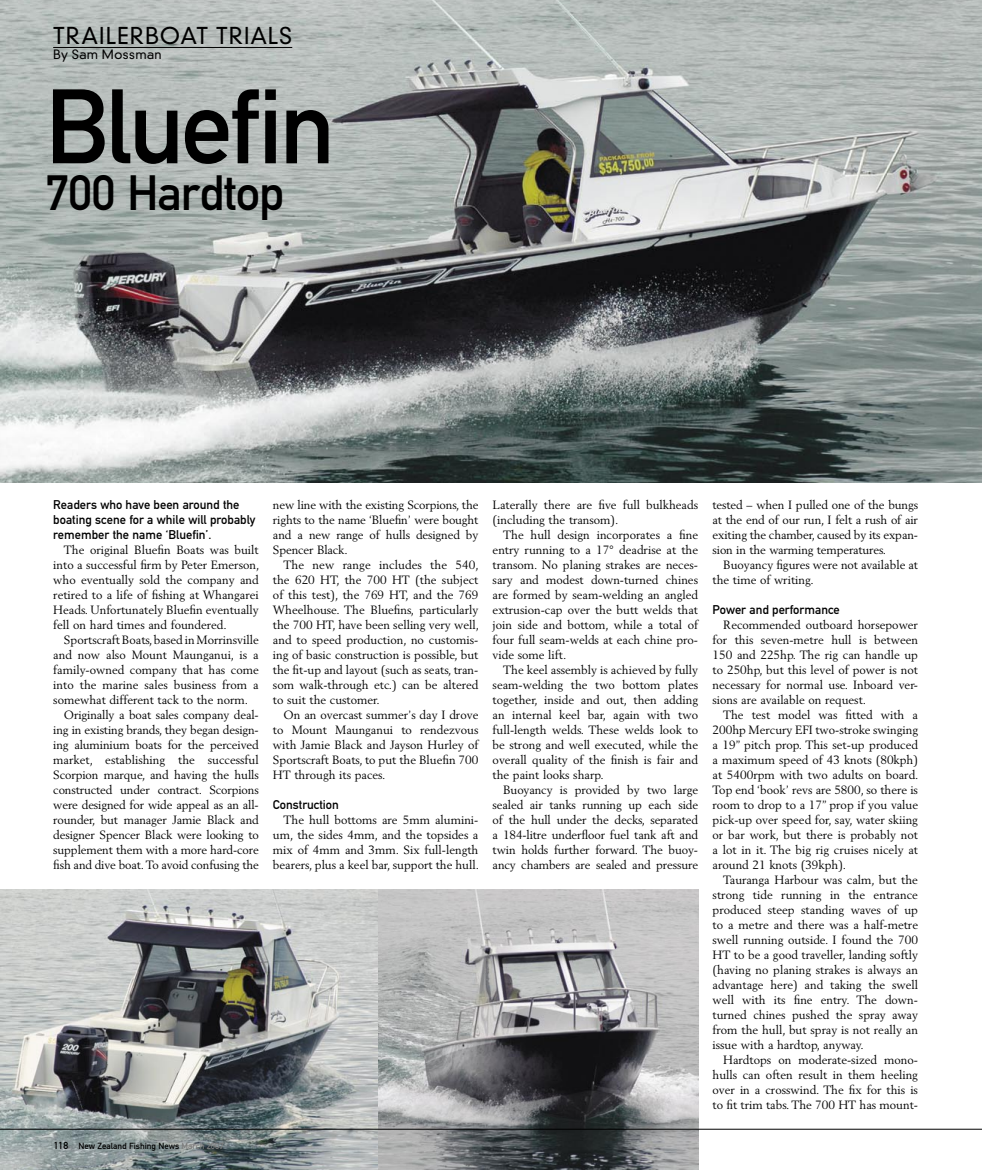
<style>
.page{position:relative;width:982px;height:1170px;background:#fff}
.page>*{position:absolute;margin:0;border:0;box-sizing:border-box;transform-origin:0 0}
.t1{font:103.75px "DIN Mittelschrift";letter-spacing:-.035em;color:#000}
.t2{font:48.75px "DIN Mittelschrift";letter-spacing:-.02em;color:#000}
.t3{font:300 22.5px "DIN Neuzeit Grotesk";letter-spacing:.04em;color:#000}
.t4{font:12.5px/15px "DIN Mittelschrift";color:#000}
.t5{font:300 12.5px "DIN Neuzeit Grotesk";letter-spacing:.025em;color:#000}
.t6{font:11.88px/15px "Berling";color:#000;text-align:justify}
.t7{font:8.75px "DIN Mittelschrift";color:#000}
.s1{font-size:10px}
.s2{color:#7c7c7c}
</style>
<div class="page">
<img style="left:0;top:0;width:981px;height:482px">
<hr style="left:53px;top:47px;width:239px;height:1px;background:#000">
<img style="left:0;top:889px;width:698px;height:280px">
<hr style="left:0;top:1128px;width:981px;height:1px;background:#000">
<h3 class="t3" style="left:53px;top:22px;width:240px">TRAILERBOAT TRIALS</h3>
<p class="t5" style="left:53px;top:47px;width:110px">By Sam Mossman</p>
<h1 class="t1" style="left:45px;top:66px;width:291px">Bluefin</h1>
<h2 class="t2" style="left:45px;top:165px;width:241px">700 Hardtop</h2>
<p class="t4" style="left:53px;top:497px;width:204px">Readers who have been around the boating scene for a while will probably remember the name ‘Bluefin’.</p>
<p class="t6" style="left:53px;top:542px;width:207px;text-indent:11px">The original Bluefin Boats was built into a successful firm by Peter Emerson, who eventually sold the company and retired to a life of fishing at Whangarei Heads. Unfortunately Bluefin eventually fell on hard times and foundered.</p>
<p class="t6" style="left:64px;top:632px;width:196px">Sportscraft Boats, based in Morrinsville</p>
<p class="t6" style="left:53px;top:647px;width:207px">and now also Mount Maunganui, is a</p>
<p class="t6" style="left:53px;top:662px;width:207px">family-owned company that has come</p>
<p class="t6" style="left:53px;top:677px;width:207px">into the marine sales business from a</p>
<p class="t6" style="left:53px;top:692px;width:196px">somewhat different tack to the norm.</p>
<p class="t6" style="left:64px;top:707px;width:196px">Originally a boat sales company deal-</p>
<p class="t6" style="left:53px;top:722px;width:207px">ing in existing brands, they began design-</p>
<p class="t6" style="left:53px;top:737px;width:207px">ing aluminium boats for the perceived</p>
<p class="t6" style="left:53px;top:752px;width:207px">market, establishing the successful</p>
<p class="t6" style="left:53px;top:767px;width:207px">Scorpion marque, and having the hulls</p>
<p class="t6" style="left:53px;top:782px;width:207px">constructed under contract. Scorpions</p>
<p class="t6" style="left:53px;top:797px;width:207px">were designed for wide appeal as an all-</p>
<p class="t6" style="left:53px;top:812px;width:207px">rounder, but manager Jamie Black and</p>
<p class="t6" style="left:53px;top:827px;width:207px">designer Spencer Black were looking to</p>
<p class="t6" style="left:53px;top:842px;width:207px">supplement them with a more hard-core</p>
<p class="t6" style="left:53px;top:857px;width:207px">fish and dive boat. To avoid confusing the</p>
<p class="t7" style="left:54px;top:1140px;width:171px"><span class="s1">118</span> New Zealand Fishing News <span class="s2">March 2007</span></p>
<p class="t6" style="left:273px;top:497px;width:207px">new line with the existing Scorpions, the rights to the name ‘Bluefin’ were bought and a new range of hulls designed by Spencer Black.</p>
<p class="t6" style="left:273px;top:557px;width:207px;text-indent:11px">The new range includes the 540, the 620 HT, the 700 HT (the subject of this test), the 769 HT, and the 769<br>Wheelhouse. The Bluefins, particularly the 700 HT, have been selling very well, and to speed production, no customis&shy;ing of basic construction is possible, but the fit-up and layout (such as seats, tran&shy;som walk-through etc.) can be altered to suit the customer.</p>
<p class="t6" style="left:273px;top:707px;width:207px;text-indent:11px">On an overcast summer’s day I drove to Mount Maunganui to rendezvous with Jamie Black and Jayson Hurley of Sportscraft Boats, to put the Bluefin 700<br>HT through its paces.</p>
<p class="t4" style="left:273px;top:797px;width:67px">Construction</p>
<p class="t6" style="left:273px;top:812px;width:207px;text-indent:11px">The hull bottoms are 5mm alumini&shy;um, the sides 4mm, and the topsides a mix of 4mm and 3mm. Six full-length bearers, plus a keel bar, support the hull.</p>
<p class="t6" style="left:492px;top:497px;width:207px">Laterally there are five full bulkheads (including the transom).</p>
<p class="t6" style="left:492px;top:527px;width:207px;text-indent:11px">The hull design incorporates a fine entry running to a 17° deadrise at the transom. No planing strakes are neces&shy;sary and modest down-turned chines are formed by seam-welding an angled extrusion-cap over the butt welds that join side and bottom, while a total of four full seam-welds at each chine pro&shy;vide some lift.</p>
<p class="t6" style="left:492px;top:662px;width:207px;text-indent:11px">The keel assembly is achieved by fully seam-welding the two bottom plates together, inside and out, then adding an internal keel bar, again with two full-length welds. These welds look to be strong and well executed, while the overall quality of the finish is fair and the paint looks sharp.</p>
<p class="t6" style="left:492px;top:782px;width:207px;text-indent:11px">Buoyancy is provided by two large sealed air tanks running up each side of the hull under the decks, separated a 184-litre underfloor fuel tank aft and twin holds further forward. The buoy&shy;ancy chambers are sealed and pressure</p>
<p class="t6" style="left:712px;top:497px;width:207px">tested – when I pulled one of the bungs at the end of our run, I felt a rush of air exiting the chamber, caused by its expan&shy;sion in the warming temperatures.</p>
<p class="t6" style="left:712px;top:557px;width:207px;text-indent:11px">Buoyancy figures were not available at the time of writing.</p>
<p class="t4" style="left:712px;top:602px;width:129px">Power and performance</p>
<p class="t6" style="left:712px;top:617px;width:207px;text-indent:11px">Recommended outboard horsepower for this seven-metre hull is between 150 and 225hp. The rig can handle up to 250hp, but this level of power is not necessary for normal use. Inboard ver&shy;sions are available on request.</p>
<p class="t6" style="left:712px;top:707px;width:207px;text-indent:11px">The test model was fitted with a 200hp Mercury EFI two-stroke swinging a 19” pitch prop. This set-up produced a maximum speed of 43 knots (80kph) at 5400rpm with two adults on board.<br>Top end ‘book’ revs are 5800, so there is room to drop to a 17” prop if you value pick-up over speed for, say, water skiing or bar work, but there is probably not a lot in it. The big rig cruises nicely at around 21 knots (39kph).</p>
<p class="t6" style="left:712px;top:872px;width:207px;text-indent:11px">Tauranga Harbour was calm, but the strong tide running in the entrance produced steep standing waves of up to a metre and there was a half-metre swell running outside. I found the 700<br>HT to be a good traveller, landing softly (having no planing strakes is always an advantage here) and taking the swell well with its fine entry. The down&shy;turned chines pushed the spray away from the hull, but spray is not really an issue with a hardtop, anyway.</p>
<p class="t6" style="left:712px;top:1052px;width:207px;text-indent:11px">Hardtops on moderate-sized mono&shy;hulls can often result in them heeling over in a crosswind. The fix for this is to fit trim tabs. The 700 HT has mount-</p>
</div>
